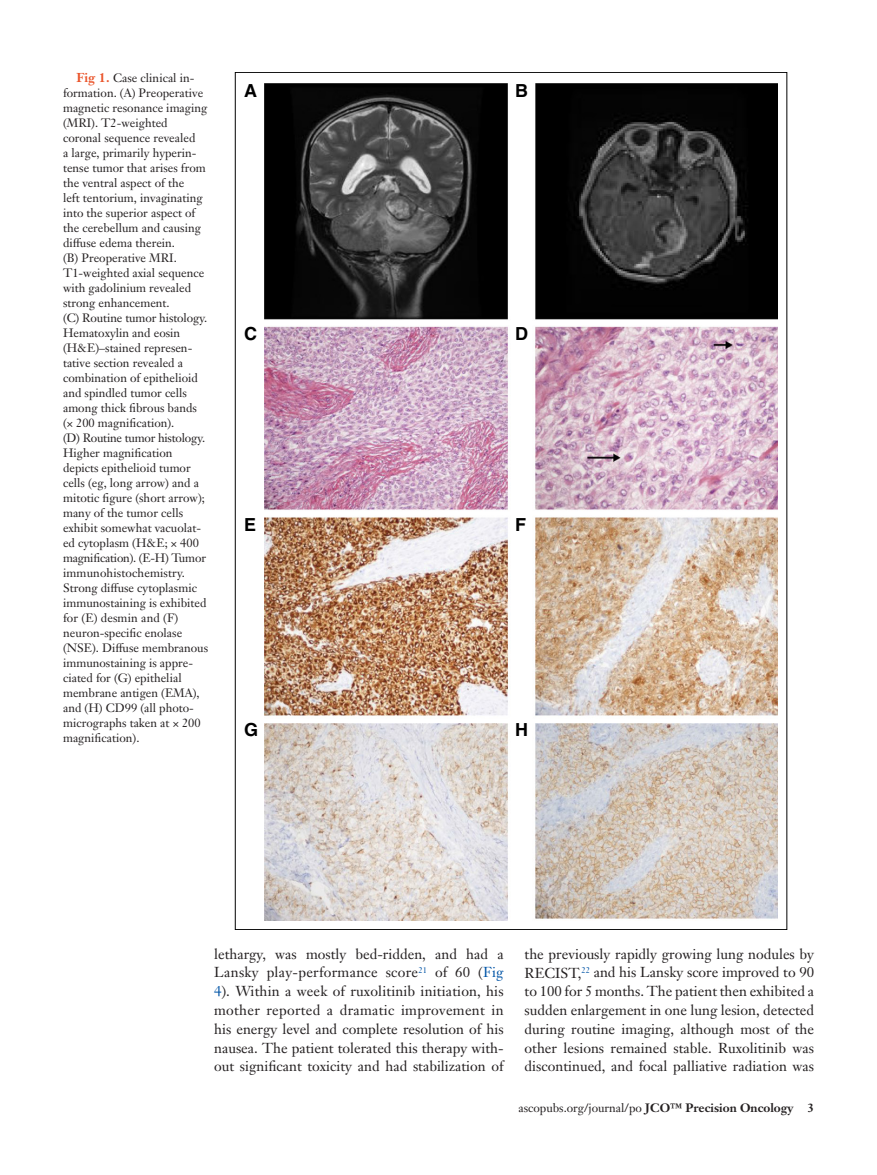
<style>
.page{position:relative;width:877px;height:1175px;background:#fff}
.page>*{position:absolute;margin:0;border:0;box-sizing:border-box;transform-origin:0 0}
.t1{font:700 18px "Helvetica";color:#000}
.t2{font:14.25px/18.8px "Janson Text LT Pro";color:#231f20;text-align:justify}
.t3{font:12px/15px "Janson Text LT Pro";color:#231f20}
.s1{font-weight:700;font-size:12.75px;color:#ea542a}
.s2{color:#0054a6}
.s3{font-weight:700}
</style>
<div class="page">
<img style="left:264px;top:84px;width:514px;height:836px">
<p class="t3" style="left:63px;top:70px;width:147px;text-indent:13px"><span class="s1">Fig 1.</span> Case clinical in&shy;formation. (A) Preoperative magnetic resonance imaging (MRI). T2-weighted coronal sequence revealed<br>a large, primarily hyperin&shy;tense tumor that arises from the ventral aspect of the<br>left tentorium, invaginating into the superior aspect of the cerebellum and causing diffuse edema therein.<br>(B) Preoperative MRI.<br>T1-weighted axial sequence with gadolinium revealed strong enhancement.<br>(C) Routine tumor histology.<br>Hematoxylin and eosin (H&amp;E)–stained represen&shy;tative section revealed a combination of epithelioid and spindled tumor cells among thick fibrous bands (× 200 magnification).<br>(D) Routine tumor histology.<br>Higher magnification depicts epithelioid tumor cells (eg, long arrow) and a mitotic figure (short arrow); many of the tumor cells exhibit somewhat vacuolat&shy;ed cytoplasm (H&amp;E; × 400 magnification). (E-H) Tumor immunohistochemistry.<br>Strong diffuse cytoplasmic immunostaining is exhibited for (E) desmin and (F) neuron-specific enolase (NSE). Diffuse membranous immunostaining is appre&shy;ciated for (G) epithelial membrane antigen (EMA), and (H) CD99 (all photo&shy;micrographs taken at × 200 magnification).</p>
<h1 class="t1" style="left:244px;top:80px;width:14px">A</h1>
<h1 class="t1" style="left:515px;top:80px;width:14px">B</h1>
<h1 class="t1" style="left:244px;top:323px;width:14px">C</h1>
<h1 class="t1" style="left:515px;top:323px;width:14px">D</h1>
<h1 class="t1" style="left:244px;top:513px;width:14px">E</h1>
<h1 class="t1" style="left:515px;top:513px;width:12px">F</h1>
<h1 class="t1" style="left:244px;top:718px;width:16px">G</h1>
<h1 class="t1" style="left:515px;top:718px;width:14px">H</h1>
<p class="t2" style="left:214px;top:944px;width:291px">lethargy, was mostly bed-ridden, and had a Lansky play-performance score<sup>21</sup> of 60 (<span class="s2">Fig 4</span>). Within a week of ruxolitinib initiation, his mother reported a dramatic improvement in his energy level and complete resolution of his nausea. The patient tolerated this therapy with&shy;out significant toxicity and had stabilization of</p>
<p class="t2" style="left:525px;top:944px;width:291px">the previously rapidly growing lung nodules by RECIST,<sup>22</sup> and his Lansky score improved to 90 to 100 for 5 months. The patient then exhibited a sudden enlargement in one lung lesion, detected during routine imaging, although most of the other lesions remained stable. Ruxolitinib was discontinued, and focal palliative radiation was</p>
<p class="t3" style="left:518px;top:1100px;width:297px">ascopubs.org/journal/po <span class="s3">JCO™ Precision Oncology 3</span></p>
</div>
